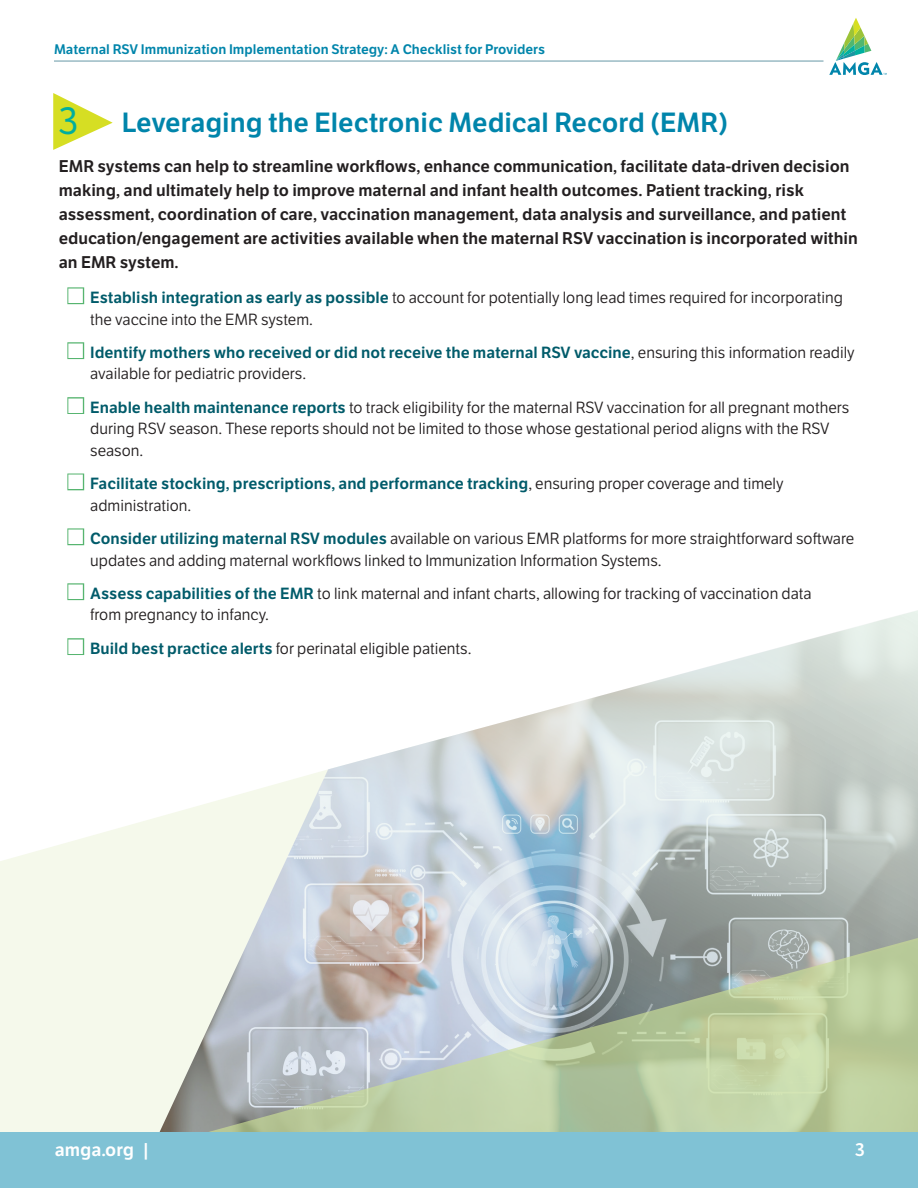
<style>
.page{position:relative;width:918px;height:1188px;background:#fff}
.page>*{position:absolute;margin:0;border:0;box-sizing:border-box;transform-origin:0 0}
.t1{font:37.5px "LFT Etica";color:#00ae9e}
.t2{font:600 27px "LFT Etica";color:#0085ab}
.S1{font:600 18px "LFT Etica";color:#fff}
.t3{font:600 16.5px/24px "LFT Etica";color:#231f20}
.t4{font:15.75px/21.5px "LFT Etica";color:#231f20}
.t5{font:600 15.75px/21.5px "LFT Etica";color:#005b6a}
.t6{font:600 13.5px "LFT Etica";color:#0085ab}
.s1{color:#57b570}
.s2{font-weight:600;color:#005b6a}
.s3{font-weight:400;color:#231f20}
</style>
<div class="page">
<div style="left:0;top:819px;width:153px;height:313px;background:#f5f9eb"></div>
<img style="left:153px;top:610px;width:765px;height:323px">
<svg style="left:153px;top:933px;width:765px;height:199px;background:#bbc6b3"></svg>
<div style="left:0;top:1132px;width:918px;height:56px;background:#80c2d5"></div>
<svg style="left:53px;top:93px;width:60px;height:57px"></svg>
<hr style="left:54px;top:61px;width:770px;height:1px;background:#6698a7">
<svg style="left:829px;top:18px;width:58px;height:57px"></svg>
<p class="t6" style="left:54px;top:41px;width:493px">Maternal RSV Immunization Implementation Strategy: A Checklist for Providers</p>
<p class="t1" style="left:59px;top:99px;width:21px">3</p>
<p class="t2" style="left:122px;top:106px;width:608px">Leveraging the Electronic Medical Record (EMR)</p>
<p class="t3" style="left:59px;top:155px;width:801px">EMR systems can help to streamline workflows, enhance communication, facilitate data-driven decision making, and ultimately help to improve maternal and infant health outcomes. Patient tracking, risk assessment, coordination of care, vaccination management, data analysis and surveillance, and patient education/engagement are activities available when the maternal RSV vaccination is incorporated within an EMR system.</p>
<p class="t4" style="left:90px;top:287px;width:754px;text-indent:-22px"><span class="s1">■</span> <span class="s2">Establish integration as early as possible</span> to account for potentially long lead times required for incorporating the vaccine into the EMR system.</p>
<p class="t5" style="left:90px;top:342px;width:766px;text-indent:-22px"><span class="s1">■</span> Identify mothers who received or did not receive the maternal RSV vaccine<span class="s3">, ensuring this information readily available for pediatric providers.</span></p>
<p class="t4" style="left:90px;top:397px;width:760px;text-indent:-22px"><span class="s1">■</span> <span class="s2">Enable health maintenance reports</span> to track eligibility for the maternal RSV vaccination for all pregnant mothers during RSV season. These reports should not be limited to those whose gestational period aligns with the RSV season.</p>
<p class="t5" style="left:90px;top:473px;width:695px;text-indent:-22px"><span class="s1">■</span> Facilitate stocking, prescriptions, and performance tracking<span class="s3">, ensuring proper coverage and timely administration.</span></p>
<p class="t4" style="left:90px;top:528px;width:765px;text-indent:-22px"><span class="s1">■</span> <span class="s2">Consider utilizing maternal RSV modules</span> available on various EMR platforms for more straightforward software updates and adding maternal workflows linked to Immunization Information Systems.</p>
<p class="t4" style="left:90px;top:583px;width:723px;text-indent:-22px"><span class="s1">■</span> <span class="s2">Assess capabilities of the EMR</span> to link maternal and infant charts, allowing for tracking of vaccination data from pregnancy to infancy.</p>
<p class="t4" style="left:68px;top:638px;width:405px"><span class="s1">■</span> <span class="s2">Build best practice alerts</span> for perinatal eligible patients.</p>
<p class="S1" style="left:55px;top:1139px;width:97px">amga.org |</p>
<p class="S1" style="left:855px;top:1139px;width:11px">3</p>
</div>
